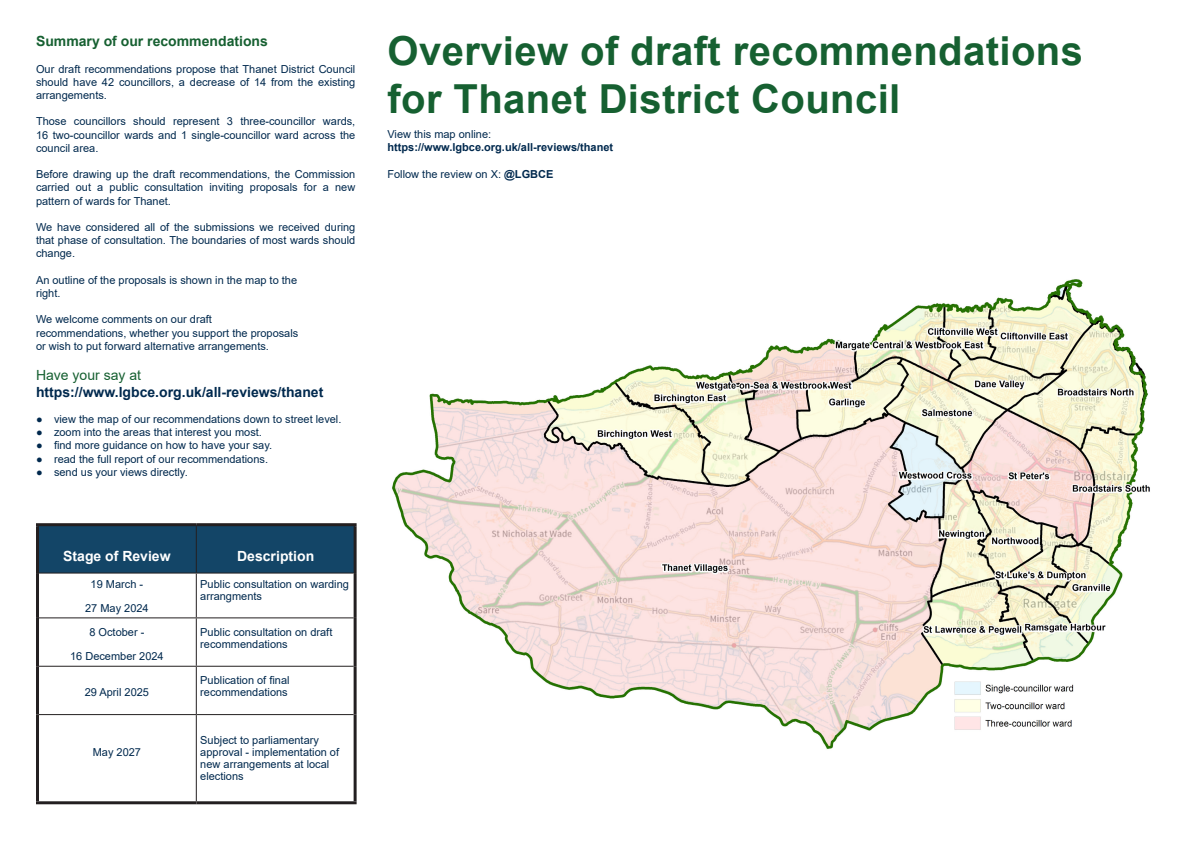
<style>
.page{position:relative;width:1191px;height:842px;background:#fff}
.page>*{position:absolute;margin:0;border:0;box-sizing:border-box;transform-origin:0 0}
.t1{font:700 40px/48px "Arial";letter-spacing:.01em;color:#166031}
.Summary_Text{font:700 14px "Arial";color:#00294e}
.Summary_Paragraph_Heading{font:700 14px "Arial";color:#166031}
.Summary_Text-2{font:700 14px "Arial";color:#fff}
.Summary_Text-3{font:14px "Arial";color:#166031}
.Summary_Text-4{font:11px/13.2px "Arial";color:#00294e;text-align:justify}
.Summary_Text-5{font:700 11px "Arial";color:#00294e}
.s1{font-weight:700}
</style>
<div class="page">
<div style="left:39px;top:526px;width:314px;height:46px;background:#134567"></div>
<hr style="left:36px;top:523px;width:160px;height:3px;background:#231f20">
<hr style="left:36px;top:526px;width:3px;height:47px;background:#231f20">
<hr style="left:196px;top:523px;width:160px;height:3px;background:#231f20">
<hr style="left:353px;top:526px;width:3px;height:47px;background:#231f20">
<hr style="left:196px;top:526px;width:1px;height:46px;background:#231f20">
<hr style="left:196px;top:573px;width:1px;height:44px;background:#231f20">
<hr style="left:196px;top:618px;width:1px;height:48px;background:#231f20">
<hr style="left:196px;top:667px;width:1px;height:47px;background:#231f20">
<hr style="left:196px;top:715px;width:1px;height:86px;background:#231f20">
<hr style="left:39px;top:572px;width:157px;height:1px;background:#231f20">
<hr style="left:196px;top:572px;width:157px;height:1px;background:#231f20">
<hr style="left:39px;top:617px;width:157px;height:1px;background:#231f20">
<hr style="left:196px;top:617px;width:157px;height:1px;background:#231f20">
<hr style="left:39px;top:666px;width:157px;height:1px;background:#231f20">
<hr style="left:196px;top:666px;width:157px;height:1px;background:#231f20">
<hr style="left:39px;top:714px;width:157px;height:1px;background:#231f20">
<hr style="left:196px;top:714px;width:157px;height:1px;background:#231f20">
<hr style="left:36px;top:573px;width:3px;height:45px;background:#231f20">
<hr style="left:353px;top:573px;width:3px;height:45px;background:#231f20">
<hr style="left:36px;top:618px;width:3px;height:48px;background:#231f20">
<hr style="left:353px;top:618px;width:3px;height:48px;background:#231f20">
<hr style="left:36px;top:666px;width:3px;height:49px;background:#231f20">
<hr style="left:353px;top:666px;width:3px;height:49px;background:#231f20">
<hr style="left:36px;top:715px;width:3px;height:86px;background:#231f20">
<hr style="left:353px;top:715px;width:3px;height:86px;background:#231f20">
<hr style="left:36px;top:801px;width:160px;height:3px;background:#231f20">
<hr style="left:196px;top:801px;width:160px;height:3px;background:#231f20">
<img style="left:392px;top:279px;width:758px;height:470px">
<p class="Summary_Paragraph_Heading" style="left:36px;top:31px;width:233px">Summary of our recommendations</p>
<p class="Summary_Text-4" style="left:36px;top:62px;width:321px">Our draft recommendations propose that Thanet District Council should have 42 councillors, a decrease of 14 from the existing arrangements.</p>
<p class="Summary_Text-4" style="left:36px;top:115px;width:321px">Those councillors should represent 3 three-councillor wards, 16 two-councillor wards and 1 single-councillor ward across the council area.</p>
<p class="Summary_Text-4" style="left:36px;top:168px;width:321px">Before drawing up the draft recommendations, the Commission carried out a public consultation inviting proposals for a new pattern of wards for Thanet.</p>
<p class="Summary_Text-4" style="left:36px;top:220px;width:321px">We have considered all of the submissions we received during that phase of consultation. The boundaries of most wards should change.</p>
<p class="Summary_Text-4" style="left:36px;top:273px;width:263px">An outline of the proposals is shown in the map to the</p>
<p class="Summary_Text-4" style="left:36px;top:286px;width:26px">right.</p>
<p class="Summary_Text-4" style="left:36px;top:313px;width:177px">We welcome comments on our draft</p>
<p class="Summary_Text-4" style="left:36px;top:326px;width:264px">recommendations, whether you support the proposals</p>
<p class="Summary_Text-4" style="left:36px;top:339px;width:234px">or wish to put forward alternative arrangements.</p>
<p class="Summary_Text-3" style="left:36px;top:365px;width:107px">Have your say at</p>
<p class="Summary_Text" style="left:36px;top:382px;width:289px">https://www.lgbce.org.uk/all-reviews/thanet</p>
<p class="Summary_Text-4" style="left:36px;top:412px;width:307px">● view the map of our recommendations down to street level.</p>
<p class="Summary_Text-4" style="left:36px;top:426px;width:227px">● zoom into the areas that interest you most.</p>
<p class="Summary_Text-4" style="left:36px;top:439px;width:238px">● find more guidance on how to have your say.</p>
<p class="Summary_Text-4" style="left:36px;top:452px;width:233px">● read the full report of our recommendations.</p>
<p class="Summary_Text-4" style="left:36px;top:465px;width:153px">● send us your views directly.</p>
<p class="Summary_Text-2" style="left:63px;top:546px;width:109px">Stage of Review</p>
<p class="Summary_Text-2" style="left:237px;top:546px;width:79px">Description</p>
<p class="Summary_Text-4" style="left:91px;top:577px;width:54px">19 March -</p>
<p class="Summary_Text-4" style="left:85px;top:601px;width:65px">27 May 2024</p>
<p class="Summary_Text-4" style="left:200px;top:578px;width:150px;line-height:12px">Public consultation on warding arrangments</p>
<p class="Summary_Text-4" style="left:89px;top:625px;width:57px">8 October -</p>
<p class="Summary_Text-4" style="left:70px;top:649px;width:95px">16 December 2024</p>
<p class="Summary_Text-4" style="left:85px;top:685px;width:66px">29 April 2025</p>
<p class="Summary_Text-4" style="left:93px;top:745px;width:50px">May 2027</p>
<p class="Summary_Text-4" style="left:200px;top:626px;width:134px;line-height:12px">Public consultation on draft recommendations</p>
<p class="Summary_Text-4" style="left:200px;top:674px;width:91px;line-height:12px">Publication of final recommendations</p>
<p class="Summary_Text-4" style="left:200px;top:734px;width:140px;line-height:12px;text-align:left">Subject to parliamentary approval - implementation of new arrangements at local elections</p>
<p class="t1" style="left:387px;top:28px;width:697px">Overview of draft recommendations for Thanet District Council</p>
<p class="Summary_Text-4" style="left:387px;top:127px;width:105px">View this map online:</p>
<p class="Summary_Text-5" style="left:387px;top:140px;width:227px">https://www.lgbce.org.uk/all-reviews/thanet</p>
<p class="Summary_Text-4" style="left:387px;top:167px;width:167px">Follow the review on X: <span class="s1">@LGBCE</span></p>
</div>
